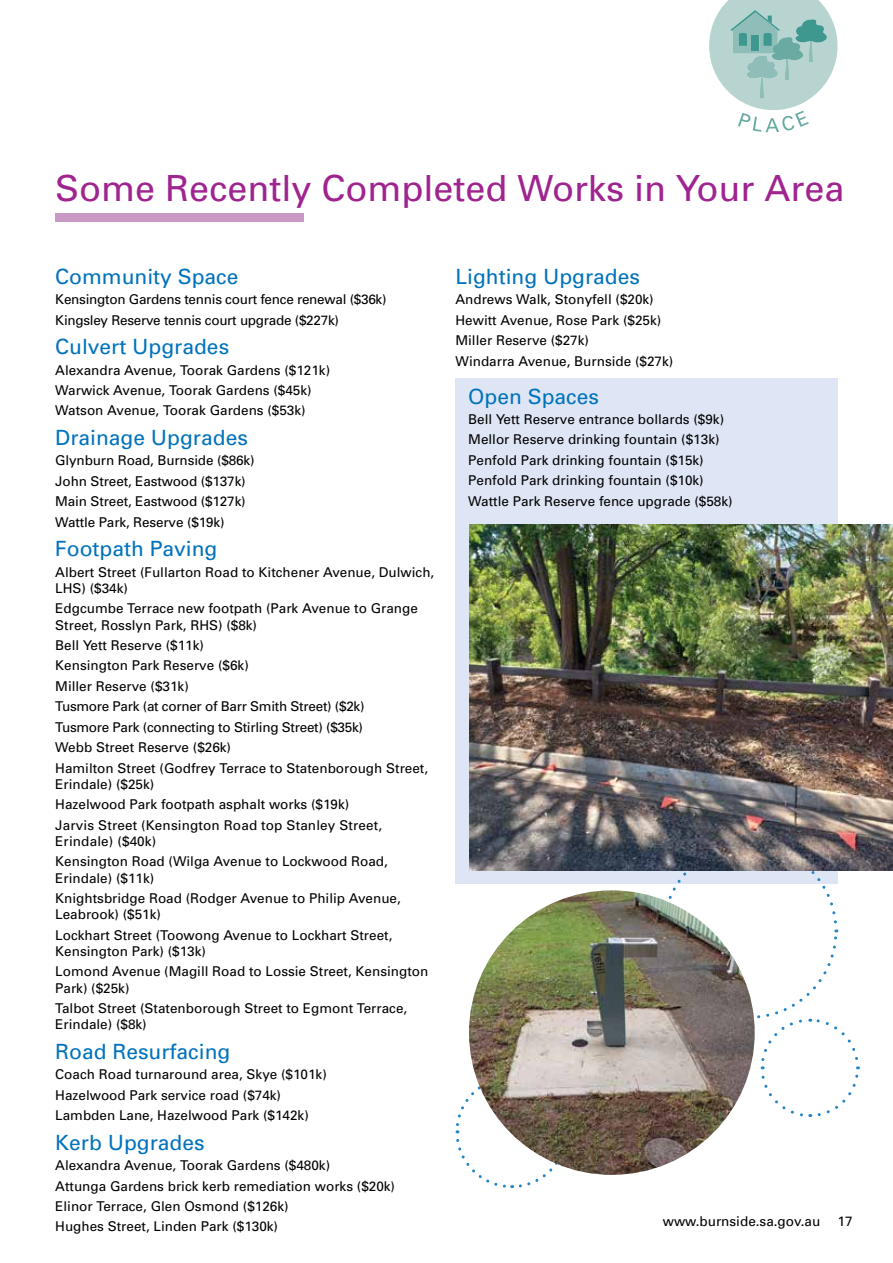
<style>
.page{position:relative;width:893px;height:1263px;background:#fff}
.page>*{position:absolute;margin:0;border:0;box-sizing:border-box;transform-origin:0 0}
.t1{font:36px "Univers";color:#9f248f}
.t2{font:21px "Univers";color:#0072bc}
.t3{font:13.5px/20.4px "Univers";color:#000}
.t4{font:13.5px/20.4px "Univers";letter-spacing:-.02em;color:#000}
</style>
<div class="page">
<svg style="left:455px;top:1099px;width:91px;height:90px"></svg>
<svg style="left:709px;top:0;width:128px;height:132px"></svg>
<div style="left:455px;top:378px;width:383px;height:505px;background:#dee6f5"></div>
<svg style="left:660px;top:871px;width:200px;height:246px"></svg>
<img style="left:469px;top:890px;width:286px;height:285px">
<img style="left:469px;top:524px;width:424px;height:347px">
<div style="left:55px;top:213px;width:249px;height:9px;background:#c998c5"></div>
<h1 class="t1" style="left:55px;top:168px;width:791px">Some Recently Completed Works in Your Area</h1>
<h2 class="t2" style="left:55px;top:264px;width:185px">Community Space</h2>
<p class="t4" style="left:55px;top:289px;width:333px">Kensington Gardens tennis court fence renewal ($36k)<br>Kingsley Reserve tennis court upgrade ($227k)</p>
<h2 class="t2" style="left:55px;top:334px;width:175px">Culvert Upgrades</h2>
<p class="t3" style="left:55px;top:360px;width:276px">Alexandra Avenue, Toorak Gardens ($121k)<br>Warwick Avenue, Toorak Gardens ($45k)<br>Watson Avenue, Toorak Gardens ($53k)</p>
<h2 class="t2" style="left:55px;top:425px;width:194px">Drainage Upgrades</h2>
<p class="t3" style="left:55px;top:451px;width:201px">Glynburn Road, Burnside ($86k)<br>John Street, Eastwood ($137k)<br>Main Street, Eastwood ($127k)<br>Wattle Park, Reserve ($19k)</p>
<h2 class="t2" style="left:55px;top:536px;width:164px">Footpath Paving</h2>
<p class="t3" style="left:55px;top:564px;width:381px;line-height:16.2px">Albert Street (Fullarton Road to Kitchener Avenue, Dulwich,<br>LHS) ($34k)</p>
<p class="t3" style="left:55px;top:601px;width:364px;line-height:16.2px">Edgcumbe Terrace new footpath (Park Avenue to Grange<br>Street, Rosslyn Park, RHS) ($8k)</p>
<p class="t3" style="left:55px;top:635px;width:374px">Bell Yett Reserve ($11k)<br>Kensington Park Reserve ($6k)<br>Miller Reserve ($31k)<br>Tusmore Park (at corner of Barr Smith Street) ($2k)<br>Tusmore Park (connecting to Stirling Street) ($35k)<br>Webb Street Reserve ($26k)<br>Hamilton Street (Godfrey Terrace to Statenborough Street,</p>
<p class="t3" style="left:55px;top:774px;width:328px">Erindale) ($25k)<br>Hazelwood Park footpath asphalt works ($19k)<br>Jarvis Street (Kensington Road top Stanley Street,</p>
<p class="t3" style="left:55px;top:831px;width:334px">Erindale) ($40k)<br>Kensington Road (Wilga Avenue to Lockwood Road,</p>
<p class="t3" style="left:55px;top:868px;width:347px">Erindale) ($11k)<br>Knightsbridge Road (Rodger Avenue to Philip Avenue,</p>
<p class="t3" style="left:55px;top:904px;width:339px">Leabrook) ($51k)<br>Lockhart Street (Toowong Avenue to Lockhart Street,</p>
<p class="t3" style="left:55px;top:941px;width:375px">Kensington Park) ($13k)<br>Lomond Avenue (Magill Road to Lossie Street, Kensington</p>
<p class="t3" style="left:55px;top:978px;width:353px">Park) ($25k)<br>Talbot Street (Statenborough Street to Egmont Terrace,</p>
<p class="t3" style="left:55px;top:1014px;width:93px">Erindale) ($8k)</p>
<h2 class="t2" style="left:55px;top:1039px;width:177px">Road Resurfacing</h2>
<p class="t3" style="left:55px;top:1064px;width:273px">Coach Road turnaround area, Skye ($101k)<br>Hazelwood Park service road ($74k)<br>Lambden Lane, Hazelwood Park ($142k)</p>
<h2 class="t2" style="left:55px;top:1130px;width:151px">Kerb Upgrades</h2>
<p class="t3" style="left:55px;top:1155px;width:341px">Alexandra Avenue, Toorak Gardens ($480k)<br>Attunga Gardens brick kerb remediation works ($20k)<br>Elinor Terrace, Glen Osmond ($126k)<br>Hughes Street, Linden Park ($130k)</p>
<h2 class="t2" style="left:455px;top:264px;width:186px">Lighting Upgrades</h2>
<p class="t3" style="left:455px;top:289px;width:219px">Andrews Walk, Stonyfell ($20k)<br>Hewitt Avenue, Rose Park ($25k)<br>Miller Reserve ($27k)<br>Windarra Avenue, Burnside ($27k)</p>
<h2 class="t2" style="left:468px;top:384px;width:132px">Open Spaces</h2>
<p class="t3" style="left:468px;top:409px;width:266px">Bell Yett Reserve entrance bollards ($9k)<br>Mellor Reserve drinking fountain ($13k)<br>Penfold Park drinking fountain ($15k)<br>Penfold Park drinking fountain ($10k)<br>Wattle Park Reserve fence upgrade ($58k)</p>
<p class="t3" style="left:663px;top:1211px;width:159px">www.burnside.sa.gov.au</p>
<p class="t3" style="left:838px;top:1211px;width:17px">17</p>
</div>
